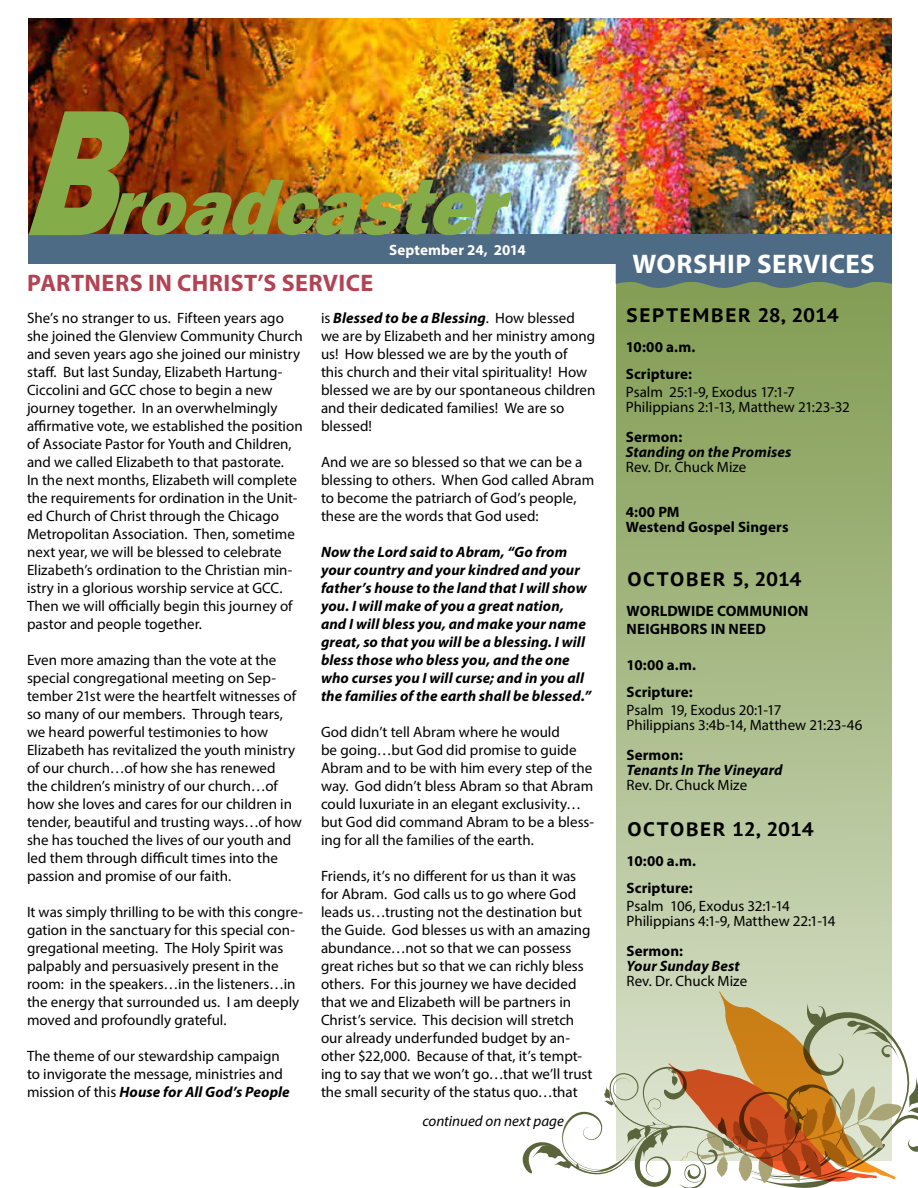
<style>
.page{position:relative;width:918px;height:1188px;background:#fff}
.page>*{position:absolute;margin:0;border:0;box-sizing:border-box;transform-origin:0 0}
.t1{font:700 27px "Myriad Pro";letter-spacing:.015em;color:#fff}
.t2{font:700 24px "Myriad Pro";letter-spacing:.015em;color:#b24354}
.t3{font:700 19.5px "PT Sans Caption";letter-spacing:.08em;color:#000}
.t4{font:15px/18px "Myriad Pro";color:#000}
.t5{font:italic 700 15px/18px "Myriad Pro";letter-spacing:.005em;color:#000}
.t6{font:700 15px/27px "Myriad Pro";letter-spacing:.005em;color:#000}
.t7{font:italic 15px "Myriad Pro";color:#000}
.t8{font:700 15px "Myriad Pro";letter-spacing:.005em;color:#fff}
.s1{font-weight:700;font-style:italic}
</style>
<div class="page">
<img style="left:29px;top:18px;width:863px;height:216px">
<svg style="left:616px;top:288px;width:276px;height:703px;background:#a5b884"></svg>
<svg style="left:616px;top:282px;width:276px;height:6px;background:#6b8769"></svg>
<div style="left:28px;top:234px;width:864px;height:30px;background:#4d6b85"></div>
<div style="left:616px;top:252px;width:276px;height:30px;background:#4d6b85"></div>
<img style="left:29px;top:111px;width:483px;height:124px">
<svg style="left:523px;top:991px;width:395px;height:197px"></svg>
<p class="t8" style="left:389px;top:240px;width:138px">September 24, 2014</p>
<h2 class="t2" style="left:27px;top:268px;width:348px">PARTNERS IN CHRIST’S SERVICE</h2>
<p class="t4" style="left:27px;top:308px;width:277px">She’s no stranger to us. Fifteen years ago she joined the Glenview Community Church and seven years ago she joined our ministry staff. But last Sunday, Elizabeth Hartung-Ciccolini and GCC chose to begin a new journey together. In an overwhelmingly affirmative vote, we established the position of Associate Pastor for Youth and Children, and we called Elizabeth to that pastorate.<br>In the next months, Elizabeth will complete the requirements for ordination in the Unit&shy;ed Church of Christ through the Chicago Metropolitan Association. Then, sometime next year, we will be blessed to celebrate Elizabeth’s ordination to the Christian min&shy;istry in a glorious worship service at GCC.<br>Then we will officially begin this journey of pastor and people together.</p>
<p class="t4" style="left:27px;top:650px;width:276px">Even more amazing than the vote at the special congregational meeting on Sep&shy;tember 21st were the heartfelt witnesses of so many of our members. Through tears, we heard powerful testimonies to how Elizabeth has revitalized the youth ministry of our church…of how she has renewed<br>the children’s ministry of our church…of how she loves and cares for our children in tender, beautiful and trusting ways…of how she has touched the lives of our youth and led them through difficult times into the passion and promise of our faith.</p>
<p class="t4" style="left:27px;top:902px;width:278px">It was simply thrilling to be with this congre&shy;gation in the sanctuary for this special con&shy;gregational meeting. The Holy Spirit was palpably and persuasively present in the room: in the speakers…in the listeners…in the energy that surrounded us. I am deeply moved and profoundly grateful.</p>
<p class="t4" style="left:27px;top:1046px;width:264px">The theme of our stewardship campaign to invigorate the message, ministries and mission of this <span class="s1">House for All God’s People</span></p>
<p class="t4" style="left:321px;top:308px;width:276px">is <span class="s1">Blessed to be a Blessing</span>. How blessed we are by Elizabeth and her ministry among us! How blessed we are by the youth of<br>this church and their vital spirituality! How blessed we are by our spontaneous children and their dedicated families! We are so blessed!</p>
<p class="t4" style="left:321px;top:452px;width:275px">And we are so blessed so that we can be a blessing to others. When God called Abram to become the patriarch of God’s people, these are the words that God used:</p>
<p class="t5" style="left:321px;top:542px;width:272px">Now the Lord said to Abram, “Go from your country and your kindred and your father’s house to the land that I will show you. I will make of you a great nation, and I will bless you, and make your name great, so that you will be a blessing. I will bless those who bless you, and the one who curses you I will curse; and in you all the families of the earth shall be blessed.”</p>
<p class="t4" style="left:321px;top:722px;width:275px">God didn’t tell Abram where he would<br>be going…but God did promise to guide Abram and to be with him every step of the way. God didn’t bless Abram so that Abram could luxuriate in an elegant exclusivity… but God did command Abram to be a bless&shy;ing for all the families of the earth.</p>
<p class="t4" style="left:321px;top:866px;width:273px">Friends, it’s no different for us than it was for Abram. God calls us to go where God leads us…trusting not the destination but the Guide. God blesses us with an amazing abundance…not so that we can possess great riches but so that we can richly bless others. For this journey we have decided that we and Elizabeth will be partners in Christ’s service. This decision will stretch our already underfunded budget by an&shy;other $22,000. Because of that, it’s tempt&shy;ing to say that we won’t go…that we’ll trust the small security of the status quo…that</p>
<p class="t7" style="left:423px;top:1111px;width:143px">continued on next page</p>
<h1 class="t1" style="left:633px;top:246px;width:244px">WORSHIP SERVICES</h1>
<h3 class="t3" style="left:627px;top:302px;width:214px">SEPTEMBER 28, 2014</h3>
<p class="t6" style="left:626px;top:333px;width:71px">10:00 a.m.<br>Scripture:</p>
<p class="t4" style="left:626px;top:384px;width:226px;line-height:15px">Psalm 25:1-9, Exodus 17:1-7<br>Philippians 2:1-13, Matthew 21:23-32</p>
<p class="t6" style="left:626px;top:423px;width:58px">Sermon:</p>
<p class="t5" style="left:626px;top:442px;width:167px">Standing on the Promises</p>
<p class="t4" style="left:626px;top:457px;width:122px">Rev. Dr. Chuck Mize</p>
<p class="t6" style="left:626px;top:504px;width:164px;line-height:15px">4:00 PM<br>Westend Gospel Singers</p>
<h3 class="t3" style="left:627px;top:566px;width:176px">OCTOBER 5, 2014</h3>
<p class="t6" style="left:627px;top:602px;width:183px;line-height:18px">WORLDWIDE COMMUNION<br>NEIGHBORS IN NEED</p>
<p class="t6" style="left:627px;top:651px;width:71px">10:00 a.m.<br>Scripture:</p>
<p class="t4" style="left:627px;top:703px;width:237px;line-height:15px">Psalm 19, Exodus 20:1-17<br>Philippians 3:4b-14, Matthew 21:23-46</p>
<p class="t6" style="left:627px;top:741px;width:58px">Sermon:</p>
<p class="t5" style="left:627px;top:761px;width:158px">Tenants In The Vineyard</p>
<p class="t4" style="left:627px;top:776px;width:122px">Rev. Dr. Chuck Mize</p>
<h3 class="t3" style="left:627px;top:817px;width:188px">OCTOBER 12, 2014</h3>
<p class="t6" style="left:627px;top:847px;width:71px">10:00 a.m.<br>Scripture:</p>
<p class="t4" style="left:627px;top:899px;width:211px;line-height:15px">Psalm 106, Exodus 32:1-14<br>Philippians 4:1-9, Matthew 22:1-14</p>
<p class="t6" style="left:627px;top:937px;width:58px">Sermon:</p>
<p class="t5" style="left:627px;top:957px;width:115px">Your Sunday Best</p>
<p class="t4" style="left:627px;top:972px;width:122px">Rev. Dr. Chuck Mize</p>
</div>
